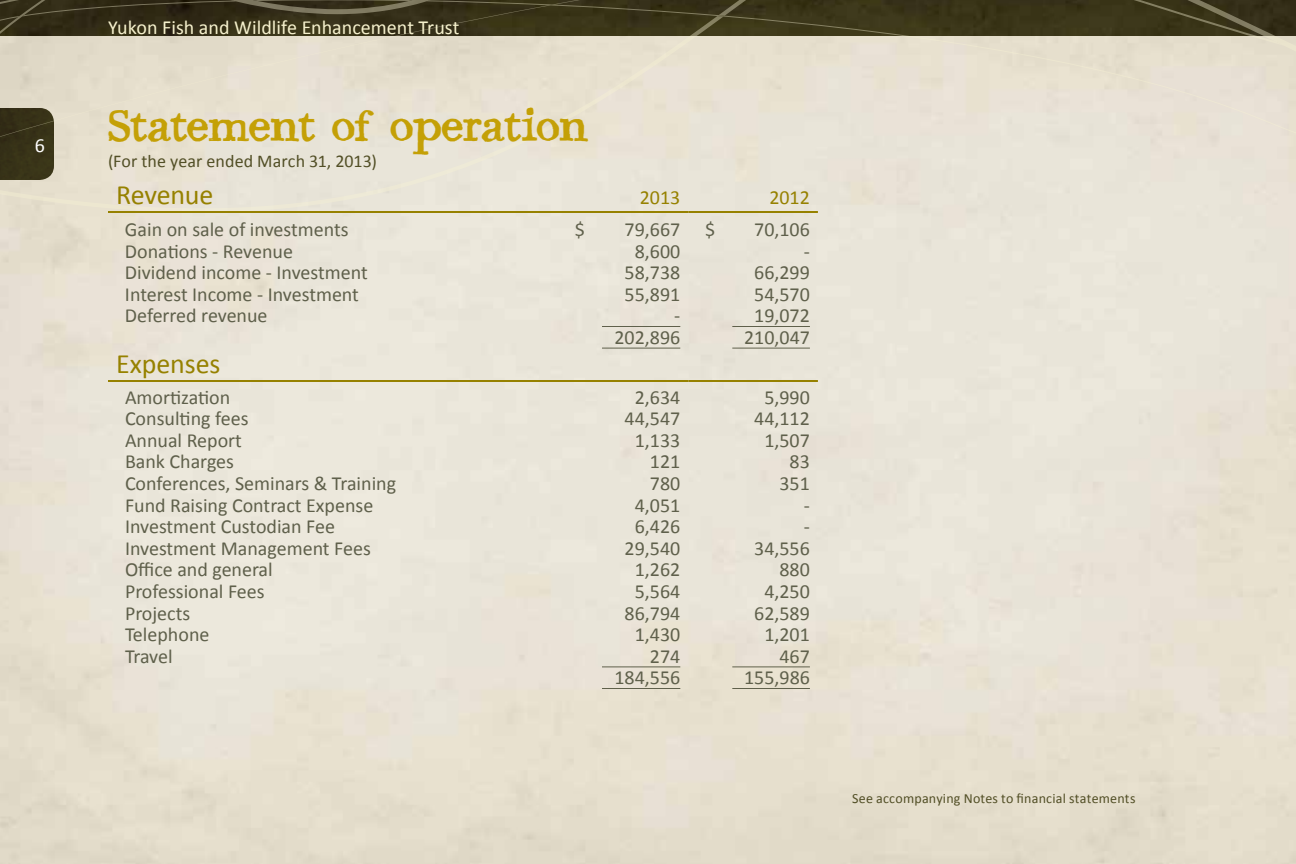
<style>
.page{position:relative;width:1296px;height:864px;background:#fff}
.page>*{position:absolute;margin:0;border:0;box-sizing:border-box;transform-origin:0 0}
.t1{font:44px "Bodoni Hand";letter-spacing:-.025em;color:#c4a006}
.t2{font:28px "Calibri";letter-spacing:-.01em;color:#968100}
.t3{font:20px "Calibri";color:#5f604b}
.t4{font:20px "Calibri";color:#f6f1cd}
.t5{font:20px "Calibri";color:#968100}
.t6{font:20px "Calibri";color:#fff}
.t7{font:18px "Calibri";letter-spacing:.005em;color:#524f26}
.t8{font:14px "Calibri";letter-spacing:.015em;color:#524f26}
</style>
<div class="page">
<svg style="left:0;top:247px;width:1296px;height:31px;background:#e8e4d7"></svg>
<svg style="left:0;top:0;width:1296px;height:247px;background:#ccc6b6"></svg>
<hr style="left:108px;top:211px;width:450px;height:2px;background:#968100">
<hr style="left:558px;top:211px;width:130px;height:2px;background:#968100">
<hr style="left:688px;top:211px;width:130px;height:2px;background:#968100">
<hr style="left:108px;top:380px;width:450px;height:2px;background:#968100">
<hr style="left:558px;top:380px;width:130px;height:2px;background:#968100">
<hr style="left:688px;top:380px;width:130px;height:2px;background:#968100">
<hr style="left:602px;top:326px;width:78px;height:1px;background:#5f604b">
<hr style="left:732px;top:326px;width:78px;height:1px;background:#5f604b">
<hr style="left:602px;top:348px;width:78px;height:1px;background:#5f604b">
<hr style="left:732px;top:348px;width:78px;height:1px;background:#5f604b">
<hr style="left:602px;top:666px;width:78px;height:1px;background:#5f604b">
<hr style="left:732px;top:666px;width:78px;height:1px;background:#5f604b">
<hr style="left:602px;top:688px;width:78px;height:1px;background:#5f604b">
<hr style="left:732px;top:688px;width:78px;height:1px;background:#5f604b">
<p class="t6" style="left:35px;top:132px;width:12px">6</p>
<p class="t4" style="left:108px;top:15px;width:353px">Yukon Fish and Wildlife Enhancement Trust</p>
<h1 class="t1" style="left:108px;top:106px;width:482px">Statement of operation</h1>
<p class="t7" style="left:108px;top:150px;width:271px">(For the year ended March 31, 2013)</p>
<h2 class="t2" style="left:116px;top:177px;width:99px">Revenue</h2>
<p class="t5" style="left:640px;top:185px;width:42px">2013</p>
<p class="t5" style="left:769px;top:185px;width:42px">2012</p>
<p class="t3" style="left:125px;top:217px;width:225px">Gain on sale of investments</p>
<p class="t3" style="left:575px;top:217px;width:12px">$</p>
<p class="t3" style="left:625px;top:217px;width:92px">79,667 $</p>
<p class="t3" style="left:754px;top:217px;width:57px">70,106</p>
<p class="t3" style="left:125px;top:239px;width:170px">Donations - Revenue</p>
<p class="t3" style="left:635px;top:239px;width:47px">8,600</p>
<p class="t3" style="left:804px;top:239px;width:8px">-</p>
<p class="t3" style="left:125px;top:260px;width:244px">Dividend income - Investment</p>
<p class="t3" style="left:625px;top:260px;width:57px">58,738</p>
<p class="t3" style="left:754px;top:260px;width:57px">66,299</p>
<p class="t3" style="left:125px;top:282px;width:236px">Interest Income - Investment</p>
<p class="t3" style="left:625px;top:282px;width:57px">55,891</p>
<p class="t3" style="left:754px;top:282px;width:57px">54,570</p>
<p class="t3" style="left:125px;top:303px;width:144px">Deferred revenue</p>
<p class="t3" style="left:674px;top:303px;width:8px">-</p>
<p class="t3" style="left:754px;top:303px;width:57px">19,072</p>
<p class="t3" style="left:615px;top:325px;width:67px">202,896</p>
<p class="t3" style="left:744px;top:325px;width:67px">210,047</p>
<h2 class="t2" style="left:116px;top:346px;width:106px">Expenses</h2>
<p class="t3" style="left:125px;top:385px;width:107px">Amortization</p>
<p class="t3" style="left:635px;top:385px;width:47px">2,634</p>
<p class="t3" style="left:764px;top:385px;width:47px">5,990</p>
<p class="t3" style="left:125px;top:406px;width:125px">Consulting fees</p>
<p class="t3" style="left:625px;top:406px;width:57px">44,547</p>
<p class="t3" style="left:754px;top:406px;width:57px">44,112</p>
<p class="t3" style="left:125px;top:428px;width:118px">Annual Report</p>
<p class="t3" style="left:635px;top:428px;width:47px">1,133</p>
<p class="t3" style="left:764px;top:428px;width:47px">1,507</p>
<p class="t3" style="left:125px;top:449px;width:111px">Bank Charges</p>
<p class="t3" style="left:650px;top:449px;width:32px">121</p>
<p class="t3" style="left:790px;top:449px;width:22px">83</p>
<p class="t3" style="left:125px;top:471px;width:273px">Conferences, Seminars &amp; Training</p>
<p class="t3" style="left:650px;top:471px;width:32px">780</p>
<p class="t3" style="left:780px;top:471px;width:32px">351</p>
<p class="t3" style="left:125px;top:493px;width:250px">Fund Raising Contract Expense</p>
<p class="t3" style="left:635px;top:493px;width:47px">4,051</p>
<p class="t3" style="left:804px;top:493px;width:8px">-</p>
<p class="t3" style="left:125px;top:514px;width:212px">Investment Custodian Fee</p>
<p class="t3" style="left:635px;top:514px;width:47px">6,426</p>
<p class="t3" style="left:804px;top:514px;width:8px">-</p>
<p class="t3" style="left:125px;top:536px;width:247px">Investment Management Fees</p>
<p class="t3" style="left:625px;top:536px;width:57px">29,540</p>
<p class="t3" style="left:754px;top:536px;width:57px">34,556</p>
<p class="t3" style="left:125px;top:557px;width:149px">Office and general</p>
<p class="t3" style="left:635px;top:557px;width:47px">1,262</p>
<p class="t3" style="left:780px;top:557px;width:32px">880</p>
<p class="t3" style="left:125px;top:579px;width:141px">Professional Fees</p>
<p class="t3" style="left:635px;top:579px;width:47px">5,564</p>
<p class="t3" style="left:764px;top:579px;width:47px">4,250</p>
<p class="t3" style="left:125px;top:601px;width:67px">Projects</p>
<p class="t3" style="left:625px;top:601px;width:57px">86,794</p>
<p class="t3" style="left:754px;top:601px;width:57px">62,589</p>
<p class="t3" style="left:125px;top:622px;width:86px">Telephone</p>
<p class="t3" style="left:635px;top:622px;width:47px">1,430</p>
<p class="t3" style="left:764px;top:622px;width:47px">1,201</p>
<p class="t3" style="left:125px;top:644px;width:49px">Travel</p>
<p class="t3" style="left:650px;top:644px;width:32px">274</p>
<p class="t3" style="left:780px;top:644px;width:32px">467</p>
<p class="t3" style="left:615px;top:665px;width:67px">184,556</p>
<p class="t3" style="left:744px;top:665px;width:67px">155,986</p>
<p class="t8" style="left:852px;top:789px;width:285px">See accompanying Notes to financial statements</p>
</div>
